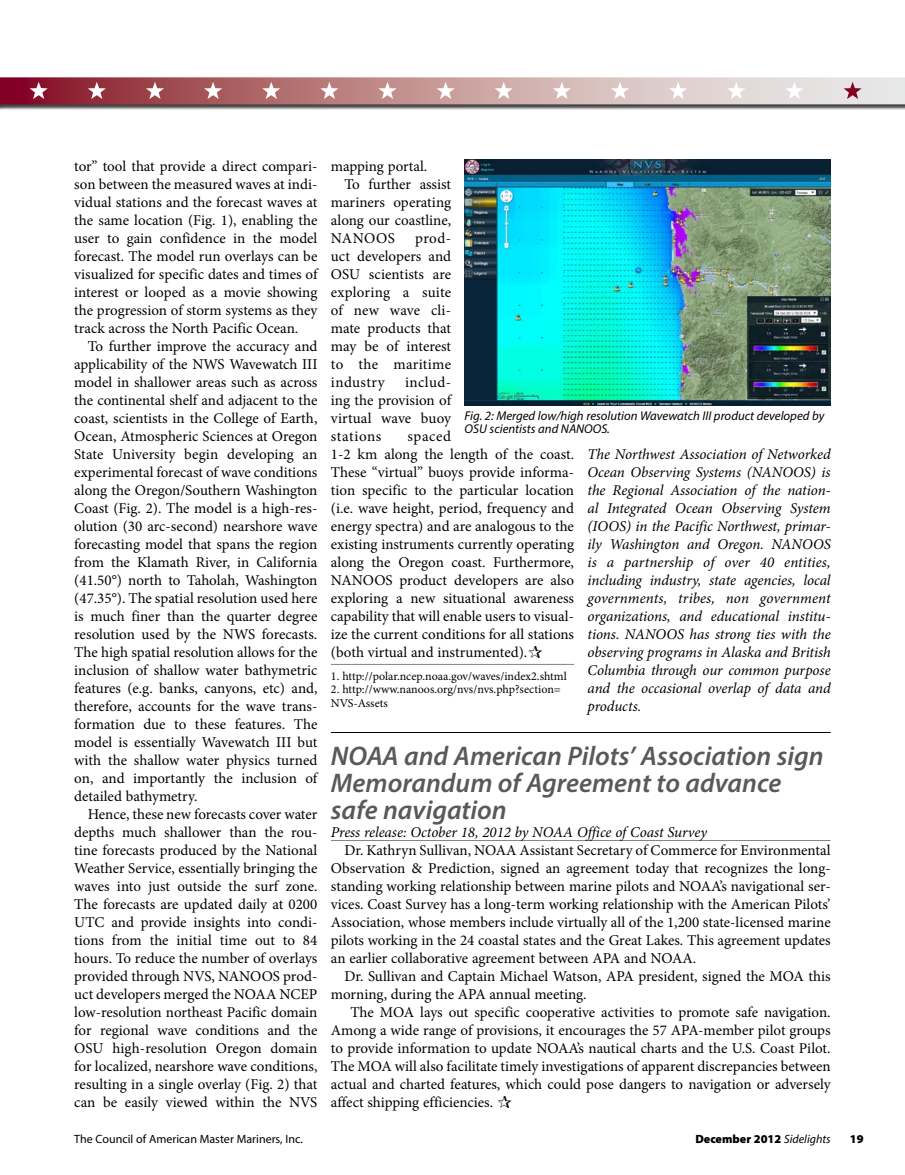
<style>
.page{position:relative;width:905px;height:1175px;background:#fff}
.page>*{position:absolute;margin:0;border:0;box-sizing:border-box;transform-origin:0 0}
.HEAD__18_18{font:italic 600 27px/27px "Myriad Pro";color:#58595b}
.BODY{font:15px/18px "Minion Pro";color:#000;text-align:justify}
.BODY__editor_s_note{font:italic 15px/18px "Minion Pro";letter-spacing:-.005em;color:#000;text-align:justify}
.BODY__byline{font:italic 15px "Minion Pro";color:#000}
.t1{font:italic 12.75px/13.5px "Myriad Pro";color:#000}
.FOOTNOTE{font:12px/13.5px "Minion Pro";letter-spacing:-.005em;color:#000}
.t2{font:12px "Myriad Pro";color:#000}
.t3{font:900 12px "Myriad Pro";color:#000}
.s1{font-weight:400;font-style:italic}
</style>
<div class="page">
<div style="left:0;top:78px;width:904px;height:32px;background:#000;opacity:.75"></div>
<svg style="left:0;top:77px;width:904px;height:27px;background:#c29295"></svg>
<svg style="left:30px;top:82px;width:18px;height:17px"></svg>
<svg style="left:88px;top:82px;width:18px;height:17px"></svg>
<svg style="left:146px;top:82px;width:18px;height:17px"></svg>
<svg style="left:204px;top:82px;width:18px;height:17px"></svg>
<svg style="left:262px;top:82px;width:18px;height:17px"></svg>
<svg style="left:320px;top:82px;width:18px;height:17px"></svg>
<svg style="left:378px;top:82px;width:18px;height:17px"></svg>
<svg style="left:436px;top:82px;width:18px;height:17px"></svg>
<svg style="left:494px;top:82px;width:19px;height:17px"></svg>
<svg style="left:552px;top:82px;width:19px;height:17px"></svg>
<svg style="left:611px;top:82px;width:18px;height:17px"></svg>
<svg style="left:669px;top:82px;width:18px;height:17px"></svg>
<svg style="left:727px;top:82px;width:18px;height:17px"></svg>
<svg style="left:785px;top:82px;width:18px;height:17px"></svg>
<svg style="left:843px;top:82px;width:18px;height:17px"></svg>
<hr style="left:331px;top:664px;width:243px;height:1px;background:#808285">
<hr style="left:331px;top:840px;width:499px;height:1px;background:#808285">
<hr style="left:331px;top:732px;width:499px;height:1px;background:#000">
<img style="left:464px;top:159px;width:366px;height:246px">
<p class="BODY" style="left:74px;top:157px;width:245px">tor” tool that provide a direct compari&shy;son between the measured waves at indi&shy;vidual stations and the forecast waves at the same location (Fig. 1), enabling the user to gain confidence in the model forecast. The model run overlays can be visualized for specific dates and times of interest or looped as a movie showing the progression of storm systems as they track across the North Pacific Ocean.</p>
<p class="BODY" style="left:74px;top:337px;width:245px;text-indent:14px">To further improve the accuracy and applicability of the NWS Wavewatch III model in shallower areas such as across the continental shelf and adjacent to the coast, scientists in the College of Earth, Ocean, Atmospheric Sciences at Oregon State University begin developing an experimental forecast of wave conditions along the Oregon/Southern Washington Coast (Fig. 2). The model is a high-res&shy;olution (30 arc-second) nearshore wave forecasting model that spans the region from the Klamath River, in California (41.50°) north to Taholah, Washington (47.35°). The spatial resolution used here is much finer than the quarter degree resolution used by the NWS forecasts.<br>The high spatial resolution allows for the inclusion of shallow water bathymetric features (e.g. banks, canyons, etc) and, therefore, accounts for the wave trans&shy;formation due to these features. The model is essentially Wavewatch III but with the shallow water physics turned on, and importantly the inclusion of detailed bathymetry.</p>
<p class="BODY" style="left:74px;top:805px;width:245px;text-indent:14px">Hence, these new forecasts cover water depths much shallower than the rou&shy;tine forecasts produced by the National Weather Service, essentially bringing the waves into just outside the surf zone.<br>The forecasts are updated daily at 0200<br>UTC and provide insights into condi&shy;tions from the initial time out to 84 hours. To reduce the number of overlays provided through NVS, NANOOS prod&shy;uct developers merged the NOAA NCEP low-resolution northeast Pacific domain for regional wave conditions and the OSU high-resolution Oregon domain for localized, nearshore wave conditions, resulting in a single overlay (Fig. 2) that can be easily viewed within the NVS</p>
<p class="BODY" style="left:331px;top:157px;width:98px">mapping portal.</p>
<p class="BODY" style="left:331px;top:175px;width:122px;text-indent:14px">To further assist mariners operating along our coastline, NANOOS</p>
<p class="BODY" style="left:331px;top:229px;width:122px;text-indent:84px">prod&shy;uct developers and OSU scientists are exploring a suite of new wave cli&shy;mate products that may be of interest to the maritime industry</p>
<p class="BODY" style="left:331px;top:373px;width:122px;text-indent:74px">includ&shy;ing the provision of virtual wave buoy stations</p>
<p class="t1" style="left:464px;top:408px;width:361px">Fig. 2: Merged low/high resolution Wavewatch III product developed by<br>OSU scientists and NANOOS.</p>
<p class="BODY" style="left:331px;top:427px;width:245px;text-align:left;text-indent:76px">spaced<br>1-2 km along the length of the coast.<br>These “virtual” buoys provide informa&shy;tion specific to the particular location (i.e. wave height, period, frequency and energy spectra) and are analogous to the existing instruments currently operating along the Oregon coast. Furthermore, NANOOS product developers are also exploring a new situational awareness capability that will enable users to visual&shy;ize the current conditions for all stations (both virtual and instrumented).</p>
<p class="FOOTNOTE" style="left:331px;top:669px;width:237px">1. http://polar.ncep.noaa.gov/waves/index2.shtml</p>
<p class="FOOTNOTE" style="left:331px;top:682px;width:231px">2. http://www.nanoos.org/nvs/nvs.php?section=<br>NVS-Assets</p>
<p class="BODY__editor_s_note" style="left:587px;top:445px;width:245px">The Northwest Association of Networked Ocean Observing Systems (NANOOS) is the Regional Association of the nation&shy;al Integrated Ocean Observing System (IOOS) in the Pacific Northwest, primar&shy;ily Washington and Oregon. NANOOS is a partnership of over 40 entities, including industry, state agencies, local governments, tribes, non government organizations, and educational institu&shy;tions. NANOOS has strong ties with the observing programs in Alaska and British Columbia through our common purpose and the occasional overlap of data and products.</p>
<p class="HEAD__18_18" style="left:331px;top:742px;width:494px">NOAA and American Pilots’ Association sign<br>Memorandum of Agreement to advance safe navigation</p>
<p class="BODY__byline" style="left:331px;top:822px;width:379px">Press release: October 18, 2012 by NOAA Office of Coast Survey</p>
<p class="BODY" style="left:331px;top:841px;width:501px;text-indent:14px">Dr. Kathryn Sullivan, NOAA Assistant Secretary of Commerce for Environmental Observation &amp; Prediction, signed an agreement today that recognizes the long&shy;standing working relationship between marine pilots and NOAA’s navigational ser&shy;vices. Coast Survey has a long-term working relationship with the American Pilots’ Association, whose members include virtually all of the 1,200 state-licensed marine pilots working in the 24 coastal states and the Great Lakes. This agreement updates an earlier collaborative agreement between APA and NOAA.</p>
<p class="BODY" style="left:331px;top:967px;width:501px;text-indent:14px">Dr. Sullivan and Captain Michael Watson, APA president, signed the MOA this morning, during the APA annual meeting.</p>
<p class="BODY" style="left:331px;top:1003px;width:501px;text-indent:19px">The MOA lays out specific cooperative activities to promote safe navigation.<br>Among a wide range of provisions, it encourages the 57 APA-member pilot groups to provide information to update NOAA’s nautical charts and the U.S. Coast Pilot.<br>The MOA will also facilitate timely investigations of apparent discrepancies between actual and charted features, which could pose dangers to navigation or adversely affect shipping efficiencies.</p>
<p class="t2" style="left:74px;top:1132px;width:230px">The Council of American Master Mariners, Inc.</p>
<p class="t3" style="left:695px;top:1131px;width:137px">December 2012 <span class="s1">Sidelights</span></p>
<p class="t3" style="left:849px;top:1131px;width:15px">19</p>
</div>
